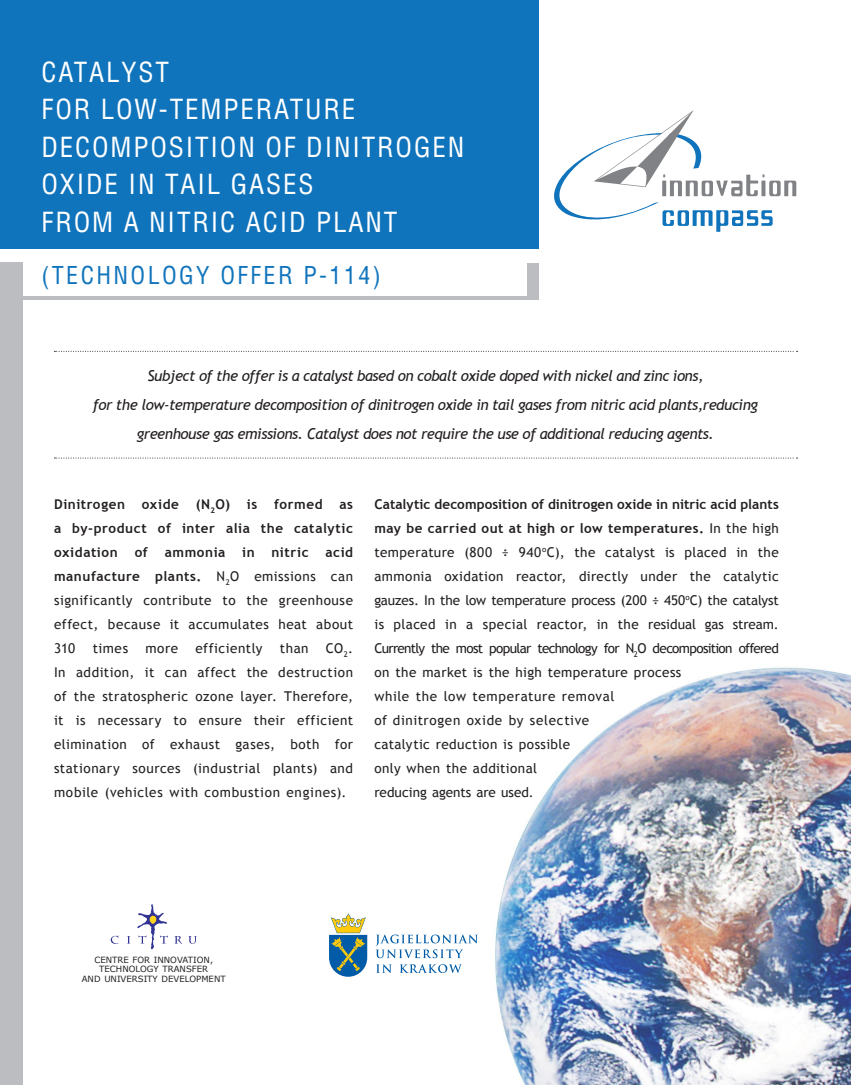
<style>
.page{position:relative;width:851px;height:1085px;background:#fff}
.page>*{position:absolute;margin:0;border:0;box-sizing:border-box;transform-origin:0 0}
.t1{font:27px/37.5px "Switzerland Condensed";letter-spacing:.07em;color:#fff}
.t2{font:24px "Switzerland Condensed";letter-spacing:.1em;color:#1074bc}
.t3{font:italic 15px/28.5px "Trebuchet MS";letter-spacing:-.03em;color:#231f20;text-align:center}
.t4{font:13.5px/24px "Trebuchet MS";letter-spacing:.03em;color:#231f20}
.t5{font:700 13.5px/24px "Trebuchet MS";letter-spacing:.04em;color:#231f20;text-align:justify}
.t6{font:8.55px/9.4px "Verdana";color:#231f20;text-align:center}
.s1{font-weight:400}
.s2{font-weight:700}
</style>
<div class="page">
<img style="left:495px;top:667px;width:355px;height:417px">
<div style="left:0;top:0;width:539px;height:249px;background:#1074bc"></div>
<div style="left:0;top:263px;width:23px;height:821px;background:#bcbdc0"></div>
<div style="left:527px;top:263px;width:12px;height:36px;background:#bcbdc0"></div>
<hr style="left:9px;top:296px;width:529px;height:3px;background:#bcbdc0">
<svg style="left:554px;top:110px;width:242px;height:122px"></svg>
<svg style="left:54px;top:351px;width:743px;height:1px"></svg>
<svg style="left:54px;top:457px;width:743px;height:1px"></svg>
<svg style="left:111px;top:904px;width:86px;height:45px"></svg>
<svg style="left:375px;top:934px;width:102px;height:38px"></svg>
<svg style="left:329px;top:913px;width:38px;height:63px"></svg>
<h1 class="t1" style="left:41px;top:53px;width:424px">CATALYST<br>FOR LOW-TEMPERATURE<br>DECOMPOSITION OF DINITROGEN<br>OXIDE IN TAIL GASES<br>FROM A NITRIC ACID PLANT</h1>
<h2 class="t2" style="left:41px;top:261px;width:341px">(TECHNOLOGY OFfER P-114)</h2>
<p class="t3" style="left:93px;top:362px;width:666px">Subject of the offer is a catalyst based on cobalt oxide doped with nickel and zinc ions,<br>for the low-temperature decomposition of dinitrogen oxide in tail gases from nitric acid plants,reducing greenhouse gas emissions. Catalyst does not require the use of additional reducing agents.</p>
<p class="t5" style="left:54px;top:492px;width:300px">Dinitrogen oxide (N<sub>2</sub>O) is formed as a by-product of inter alia the catalytic oxidation of ammonia in nitric acid manufacture plants. <span class="s1">N</span><sub>2</sub><span class="s1">O emissions can significantly contribute to the greenhouse effect, because it accumulates heat about 310</span></p>
<p class="t4" style="left:93px;top:636px;width:37px">times</p>
<p class="t4" style="left:145px;top:636px;width:34px">more</p>
<p class="t4" style="left:195px;top:636px;width:69px">efficiently</p>
<p class="t4" style="left:280px;top:636px;width:30px">than</p>
<p class="t4" style="left:54px;top:636px;width:300px;text-align:justify;text-indent:272px">CO<sub>2</sub>.<br>In addition, it can affect the destruction of the stratospheric ozone layer. Therefore, it is necessary to ensure their efficient elimination of exhaust gases, both for stationary sources (industrial plants) and mobile (vehicles with combustion engines).</p>
<p class="t4" style="left:374px;top:492px;width:406px"><span class="s2">Catalytic decomposition of dinitrogen oxide in nitric acid plants may be carried out at high or low temperatures.</span> In the high temperature (800 ÷ 940<sup>o</sup>C), the catalyst is placed in the ammonia oxidation reactor, directly under the catalytic gauzes. In the low temperature process (200 ÷ 450<sup>o</sup>C) the catalyst is placed in a special reactor, in the residual gas stream.<br>Currently the most popular technology for N<sub>2</sub>O decomposition offered on the market is the high temperature process<br>while the low temperature removal<br>of dinitrogen oxide by selective<br>catalytic reduction is possible<br>only when the additional<br>reducing agents are used.</p>
<p class="t6" style="left:82px;top:954px;width:145px">CENTRE FOR INNOVATION,<br>TECHNOLOGY TRANSFER<br>AND UNIVERSITY D EVELOPMENT</p>
</div>
